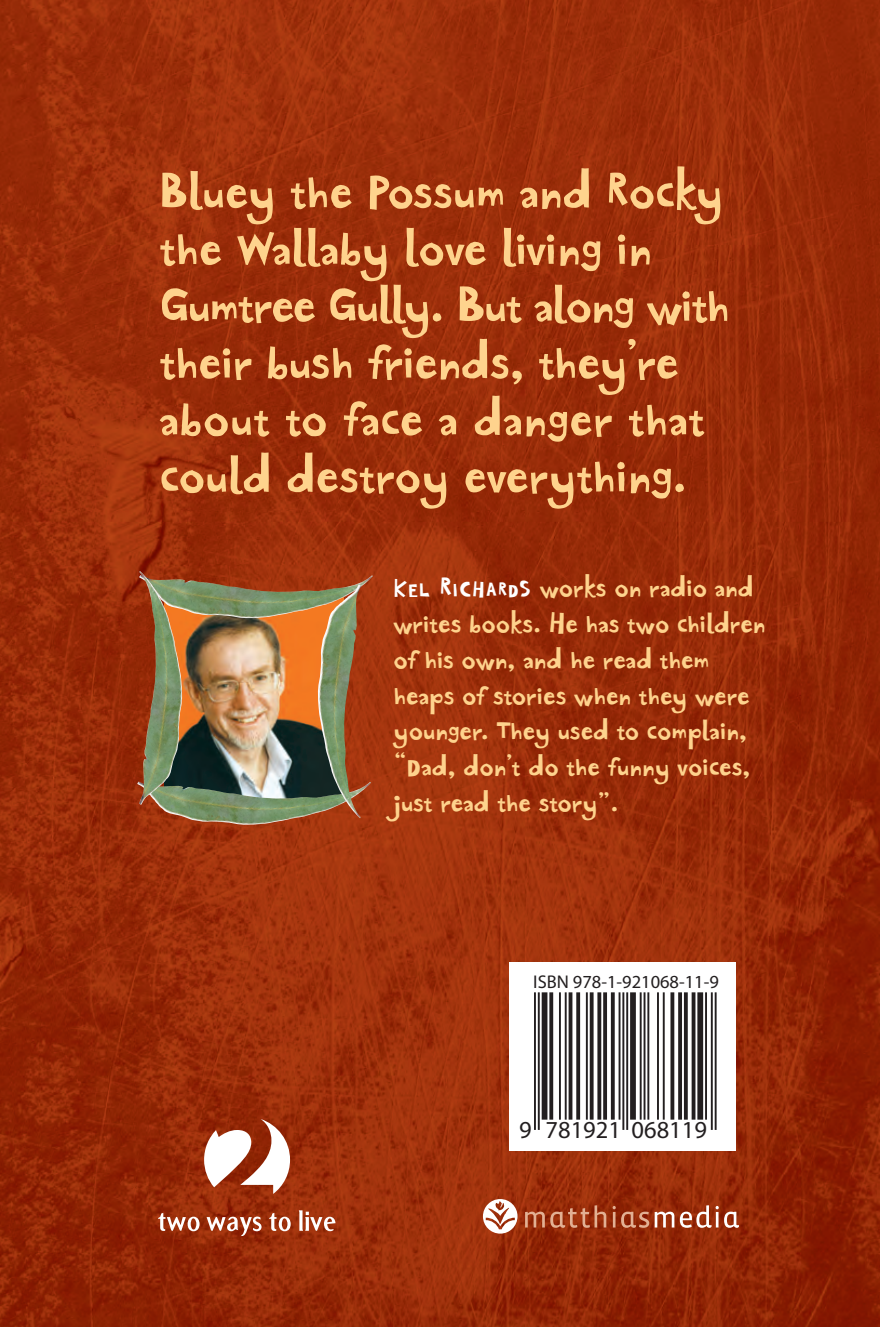
<style>
.page{position:relative;width:880px;height:1327px;background:#fff}
.page>*{position:absolute;margin:0;border:0;box-sizing:border-box;transform-origin:0 0}
.t1{font:51.98px/56.9px "Potato Cut";color:#fed38d}
.t2{font:27.9px/36px "Potato Cut";color:#fed38d}
.t3{font:24.53px "Myriad Pro";color:#231f20}
.t4{font:18.45px "Myriad Pro";color:#231f20}
.s1{color:#fff}
.s2{font-size:20.93px;color:#fff}
</style>
<div class="page">
<img style="left:0;top:0;width:880px;height:1327px">
<img style="left:183px;top:619px;width:134px;height:162px">
<div style="left:509px;top:962px;width:226px;height:189px;background:#fff"></div>
<hr style="left:538px;top:992px;width:1px;height:138px;background:#231f20">
<hr style="left:534px;top:992px;width:2px;height:138px;background:#231f20">
<div style="left:541px;top:992px;width:6px;height:127px;background:#231f20"></div>
<svg style="left:549px;top:992px;width:4px;height:127px"></svg>
<hr style="left:564px;top:992px;width:2px;height:127px;background:#231f20">
<hr style="left:559px;top:992px;width:2px;height:127px;background:#231f20">
<svg style="left:576px;top:992px;width:4px;height:127px"></svg>
<svg style="left:568px;top:992px;width:4px;height:127px"></svg>
<hr style="left:586px;top:992px;width:1px;height:127px;background:#231f20">
<hr style="left:611px;top:992px;width:3px;height:127px;background:#231f20">
<svg style="left:603px;top:992px;width:4px;height:127px"></svg>
<svg style="left:597px;top:992px;width:4px;height:127px"></svg>
<svg style="left:589px;top:992px;width:4px;height:127px"></svg>
<hr style="left:626px;top:992px;width:2px;height:138px;background:#231f20">
<hr style="left:622px;top:992px;width:2px;height:138px;background:#231f20">
<hr style="left:618px;top:992px;width:2px;height:127px;background:#231f20">
<div style="left:630px;top:992px;width:6px;height:127px;background:#231f20"></div>
<hr style="left:662px;top:992px;width:2px;height:127px;background:#231f20">
<hr style="left:657px;top:992px;width:2px;height:127px;background:#231f20">
<hr style="left:647px;top:992px;width:2px;height:127px;background:#231f20">
<hr style="left:643px;top:992px;width:2px;height:127px;background:#231f20">
<hr style="left:639px;top:992px;width:2px;height:127px;background:#231f20">
<svg style="left:691px;top:992px;width:4px;height:127px"></svg>
<hr style="left:684px;top:992px;width:3px;height:127px;background:#231f20">
<svg style="left:678px;top:992px;width:4px;height:127px"></svg>
<svg style="left:670px;top:992px;width:4px;height:127px"></svg>
<div style="left:697px;top:992px;width:6px;height:127px;background:#231f20"></div>
<hr style="left:714px;top:992px;width:2px;height:138px;background:#231f20">
<hr style="left:710px;top:992px;width:2px;height:138px;background:#231f20">
<hr style="left:705px;top:992px;width:2px;height:127px;background:#231f20">
<svg style="left:483px;top:1199px;width:34px;height:34px"></svg>
<svg style="left:525px;top:1205px;width:81px;height:22px"></svg>
<svg style="left:612px;top:1206px;width:3px;height:21px"></svg>
<svg style="left:621px;top:1205px;width:97px;height:22px"></svg>
<svg style="left:724px;top:1211px;width:15px;height:16px"></svg>
<img style="left:137px;top:781px;width:234px;height:44px">
<img style="left:183px;top:575px;width:190px;height:44px">
<img style="left:139px;top:571px;width:44px;height:233px">
<img style="left:317px;top:584px;width:44px;height:234px">
<svg style="left:158px;top:1212px;width:41px;height:19px"></svg>
<svg style="left:207px;top:1216px;width:54px;height:20px"></svg>
<svg style="left:269px;top:1212px;width:22px;height:19px"></svg>
<svg style="left:299px;top:1210px;width:36px;height:21px"></svg>
<svg style="left:204px;top:1119px;width:86px;height:75px"></svg>
<h1 class="t1" style="left:160px;top:162px;width:571px">Bluey the Possum and Rocky the Wallaby love living in<br>Gumtree Gully. But along with their bush friends, they’re about to face a danger that could destroy everything.</h1>
<p class="t2" style="left:393px;top:569px;width:373px"><span class="s1">K</span><span class="s2">EL</span> <span class="s1">R</span><span class="s2">ICHARDS</span> works on radio and writes books. He has two children of his own, and he read them heaps of stories when they were younger. They used to complain, “Dad, don’t do the funny voices, just read the story”.</p>
<p class="t4" style="left:533px;top:975px;width:187px">ISBN 978-1-921068-11-9</p>
<p class="t3" style="left:519px;top:1120px;width:14px">9</p>
<p class="t3" style="left:545px;top:1120px;width:163px">781921 068119</p>
</div>
